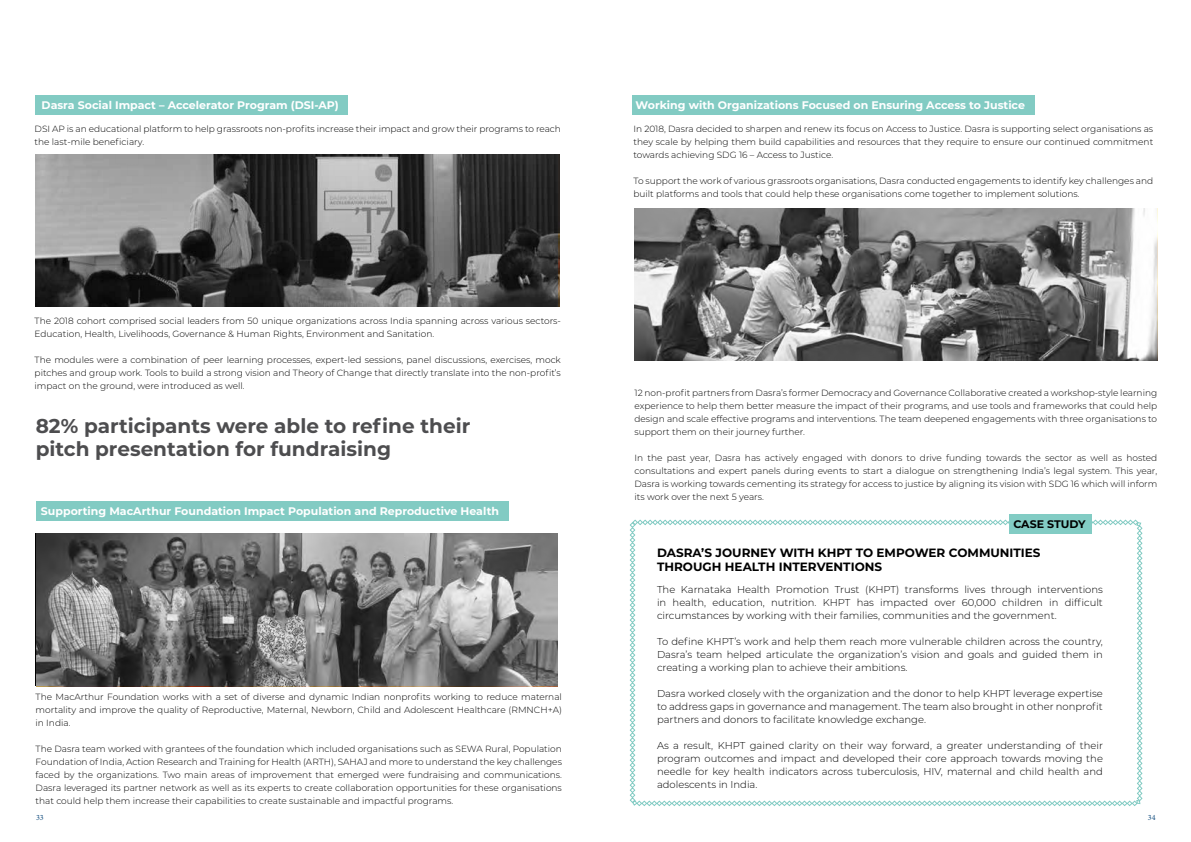
<style>
.page{position:relative;width:1191px;height:842px;background:#fff}
.page>*{position:absolute;margin:0;border:0;box-sizing:border-box;transform-origin:0 0}
.t1{font:700 20px/23px "Montserrat";color:#4d4d4f}
.t2{font:700 12px/14px "Montserrat";color:#000}
.t3{font:700 11px "Montserrat";color:#fff}
.t4{font:700 11px "Montserrat";letter-spacing:-.01em;color:#000}
.t5{font:300 10px/13px "Montserrat";color:#000;text-align:justify}
.t6{font:300 9px/13px "Montserrat";color:#000;text-align:justify}
.t7{font:8px "Minion Pro";color:#124d7f}
</style>
<div class="page">
<svg style="left:36px;top:154px;width:522px;height:153px;background:#5b5b5b"></svg>
<svg style="left:36px;top:534px;width:522px;height:152px;background:#747474"></svg>
<div style="left:36px;top:95px;width:312px;height:20px;background:#82cbc3"></div>
<svg style="left:629px;top:520px;width:513px;height:286px"></svg>
<div style="left:1009px;top:515px;width:82px;height:19px;background:#82ccc4"></div>
<svg style="left:634px;top:208px;width:523px;height:153px;background:#7c7c7c"></svg>
<div style="left:632px;top:95px;width:402px;height:20px;background:#82cbc3"></div>
<div style="left:36px;top:501px;width:473px;height:20px;background:#82cbc3"></div>
<p class="t3" style="left:42px;top:97px;width:299px">Dasra Social Impact – Accelerator Program (DSI-AP)</p>
<p class="t6" style="left:35px;top:122px;width:528px">DSI AP is an educational platform to help grassroots non-profits increase their impact and grow their programs to reach the last-mile beneficiary.</p>
<p class="t6" style="left:35px;top:314px;width:528px">The 2018 cohort comprised social leaders from 50 unique organizations across India spanning across various sectors-<br>Education, Health, Livelihoods, Governance &amp; Human Rights, Environment and Sanitation.</p>
<p class="t6" style="left:35px;top:353px;width:528px">The modules were a combination of peer learning processes, expert-led sessions, panel discussions, exercises, mock pitches and group work. Tools to build a strong vision and Theory of Change that directly translate into the non-profit’s impact on the ground, were introduced as well.</p>
<h1 class="t1" style="left:36px;top:413px;width:436px">82% participants were able to refine their pitch presentation for fundraising</h1>
<p class="t3" style="left:41px;top:503px;width:460px">Supporting MacArthur Foundation Impact Population and Reproductive Health</p>
<p class="t6" style="left:36px;top:690px;width:528px">The MacArthur Foundation works with a set of diverse and dynamic Indian nonprofits working to reduce maternal mortality and improve the quality of Reproductive, Maternal, Newborn, Child and Adolescent Healthcare (RMNCH+A) in India.</p>
<p class="t6" style="left:36px;top:742px;width:528px">The Dasra team worked with grantees of the foundation which included organisations such as SEWA Rural, Population Foundation of India, Action Research and Training for Health (ARTH), SAHAJ and more to understand the key challenges faced by the organizations. Two main areas of improvement that emerged were fundraising and communications.<br>Dasra leveraged its partner network as well as its experts to create collaboration opportunities for these organisations that could help them increase their capabilities to create sustainable and impactful programs.</p>
<p class="t3" style="left:635px;top:97px;width:391px">Working with Organizations Focused on Ensuring Access to Justice</p>
<p class="t6" style="left:633px;top:122px;width:521px">In 2018, Dasra decided to sharpen and renew its focus on Access to Justice. Dasra is supporting select organisations as they scale by helping them build capabilities and resources that they require to ensure our continued commitment towards achieving SDG 16 – Access to Justice.</p>
<p class="t6" style="left:633px;top:174px;width:521px">To support the work of various grassroots organisations, Dasra conducted engagements to identify key challenges and built platforms and tools that could help these organisations come together to implement solutions.</p>
<p class="t6" style="left:634px;top:386px;width:524px">12 non-profit partners from Dasra’s former Democracy and Governance Collaborative created a workshop-style learning experience to help them better measure the impact of their programs, and use tools and frameworks that could help design and scale effective programs and interventions. The team deepened engagements with three organisations to support them on their journey further.</p>
<p class="t6" style="left:634px;top:451px;width:524px">In the past year, Dasra has actively engaged with donors to drive funding towards the sector as well as hosted consultations and expert panels during events to start a dialogue on strengthening India’s legal system. This year, Dasra is working towards cementing its strategy for access to justice by aligning its vision with SDG 16 which will inform its work over the next 5 years.</p>
<p class="t4" style="left:1013px;top:516px;width:74px">CASE STUDY</p>
<h2 class="t2" style="left:657px;top:545px;width:385px">DASRA’S JOURNEY WITH KHPT TO EMPOWER COMMUNITIES<br>THROUGH HEALTH INTERVENTIONS</h2>
<p class="t5" style="left:657px;top:582px;width:447px">The Karnataka Health Promotion Trust (KHPT) transforms lives through interventions in health, education, nutrition. KHPT has impacted over 60,000 children in difficult circumstances by working with their families, communities and the government.</p>
<p class="t5" style="left:657px;top:634px;width:447px">To define KHPT’s work and help them reach more vulnerable children across the country, Dasra’s team helped articulate the organization’s vision and goals and guided them in creating a working plan to achieve their ambitions.</p>
<p class="t5" style="left:657px;top:686px;width:447px">Dasra worked closely with the organization and the donor to help KHPT leverage expertise to address gaps in governance and management. The team also brought in other nonprofit partners and donors to facilitate knowledge exchange.</p>
<p class="t5" style="left:657px;top:738px;width:447px">As a result, KHPT gained clarity on their way forward, a greater understanding of their program outcomes and impact and developed their core approach towards moving the needle for key health indicators across tuberculosis, HIV, maternal and child health and adolescents in India.</p>
<p class="t7" style="left:36px;top:812px;width:9px">33</p>
<p class="t7" style="left:1147px;top:812px;width:9px">34</p>
</div>
